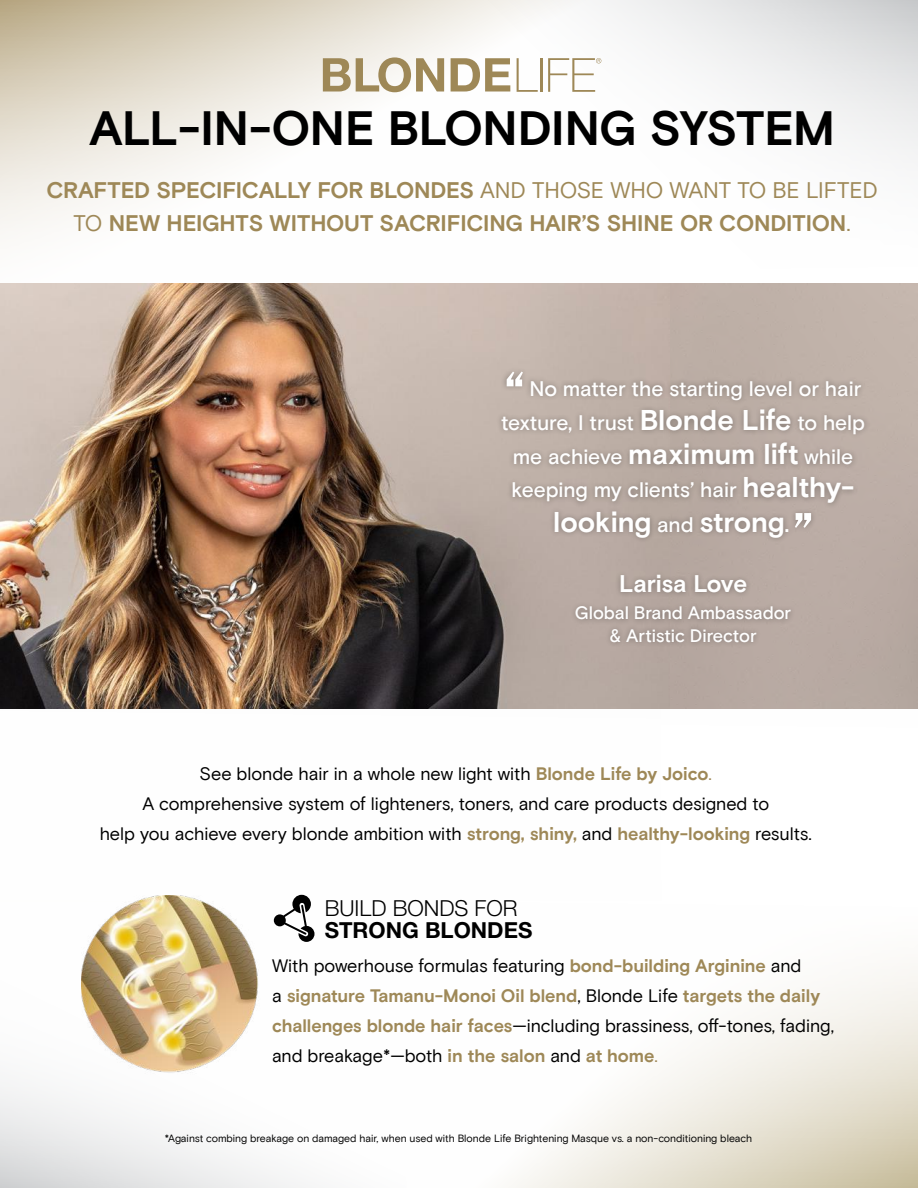
<style>
.page{position:relative;width:918px;height:1188px;background:#fff}
.page>*{position:absolute;margin:0;border:0;box-sizing:border-box;transform-origin:0 0}
.t1{font:700 51.3px "Basis Grotesque Pro";color:#fff}
.t2{font:700 48px "Basis Grotesque Pro";letter-spacing:-.015em;color:#000}
.t3{font:700 28.5px "Basis Grotesque Pro";color:#fff}
.t4{font:700 24px "Basis Grotesque Pro";letter-spacing:-.015em;color:#fff}
.t5{font:700 22.5px/33px "Basis Grotesque Pro";letter-spacing:-.015em;color:#9e8857;text-align:center}
.t6{font:300 22.05px "Helvetica Neue LT Std";color:#000}
.t7{font:700 22.05px "Helvetica Neue LT Std";color:#000}
.t8{font:500 21px "Basis Grotesque Pro";letter-spacing:-.005em;color:#fff}
.t9{font:700 18px/30px "Basis Grotesque Pro";letter-spacing:-.005em;color:#9e8857}
.t10{font:18px/30px "Basis Grotesque Pro";color:#000;text-align:center}
.t11{font:500 18px/22.5px "Basis Grotesque Pro";letter-spacing:-.005em;color:#fff;text-align:center}
.t12{font:10.5px "Basis Grotesque Pro";color:#000}
.s1{font-weight:400}
.s2{font-weight:700;font-size:28.5px}
.s3{font-weight:500;font-size:21px}
.s4{font-size:20.55px}
.s5{font-weight:700;color:#9e8857}
.s6{color:#9e8857}
.s7{font-weight:400;color:#000}
</style>
<div class="page">
<svg style="left:0;top:0;width:918px;height:235px"></svg>
<svg style="left:0;top:894px;width:918px;height:294px"></svg>
<img style="left:0;top:283px;width:669px;height:426px">
<svg style="left:323px;top:57px;width:121px;height:35px"></svg>
<svg style="left:451px;top:58px;width:59px;height:34px"></svg>
<svg style="left:517px;top:58px;width:21px;height:34px"></svg>
<hr style="left:540px;top:58px;width:2px;height:34px;background:#9e8857">
<svg style="left:548px;top:58px;width:53px;height:34px"></svg>
<div style="left:496px;top:367px;width:374px;height:281px;background:#000;opacity:.3"></div>
<img style="left:82px;top:896px;width:190px;height:189px">
<svg style="left:274px;top:895px;width:41px;height:47px"></svg>
<h2 class="t2" style="left:89px;top:100px;width:747px">ALL-IN-ONE BLONDING SYSTEM</h2>
<p class="t5" style="left:46px;top:174px;width:833px">CRAFTED SPECIFICALLY FOR BLONDES <span class="s1">AND THOSE WHO WANT TO BE LIFTED<br>TO</span> NEW HEIGHTS WITHOUT SACRIFICING HAIR’S SHINE OR CONDITION<span class="s1">.</span></p>
<h1 class="t1" style="left:505px;top:360px;width:21px">“</h1>
<p class="t8" style="left:529px;top:376px;width:333px">No matter the starting level or hair</p>
<p class="t8" style="left:501px;top:411px;width:366px">texture, I trust <span class="s2">Blonde Life</span> to help</p>
<p class="t8" style="left:513px;top:445px;width:342px">me achieve <span class="s2">maximum lift</span> while</p>
<p class="t8" style="left:512px;top:478px;width:345px">keeping my clients’ hair <span class="s2">healthy-</span></p>
<h3 class="t3" style="left:553px;top:505px;width:238px">looking <span class="s3">and</span> strong<span class="s4">.</span></h3>
<h1 class="t1" style="left:793px;top:501px;width:21px">”</h1>
<h3 class="t4" style="left:619px;top:570px;width:130px">Larisa Love</h3>
<p class="t11" style="left:575px;top:602px;width:218px">Global Brand Ambassador &amp; Artistic Director</p>
<p class="t10" style="left:100px;top:759px;width:714px">See blonde hair in a whole new light with <span class="s5">Blonde Life by Joico</span><span class="s6">.<br></span>A comprehensive system of lighteners, toners, and care products designed to<br>help you achieve every blonde ambition with <span class="s5">strong, shiny,</span> and <span class="s5">healthy-looking</span> results.</p>
<p class="t6" style="left:325px;top:895px;width:194px">BUILD BONDS FOR</p>
<p class="t7" style="left:325px;top:917px;width:209px">STRONG BLONDES</p>
<p class="t9" style="left:272px;top:952px;width:564px"><span class="s7">With powerhouse formulas featuring</span> bond-building Arginine <span class="s7">and<br>a</span> signature Tamanu-Monoi Oil blend<span class="s7">, Blonde Life</span> targets the daily challenges blonde hair faces<span class="s7">—including brassiness, off-tones, fading, and breakage*—both</span> in the salon <span class="s7">and</span> at home<span class="s1">.</span></p>
<p class="t12" style="left:165px;top:1132px;width:589px">*Against combing breakage on damaged hair, when used with Blonde Life Brightening Masque vs. a non-conditioning bleach</p>
</div>
